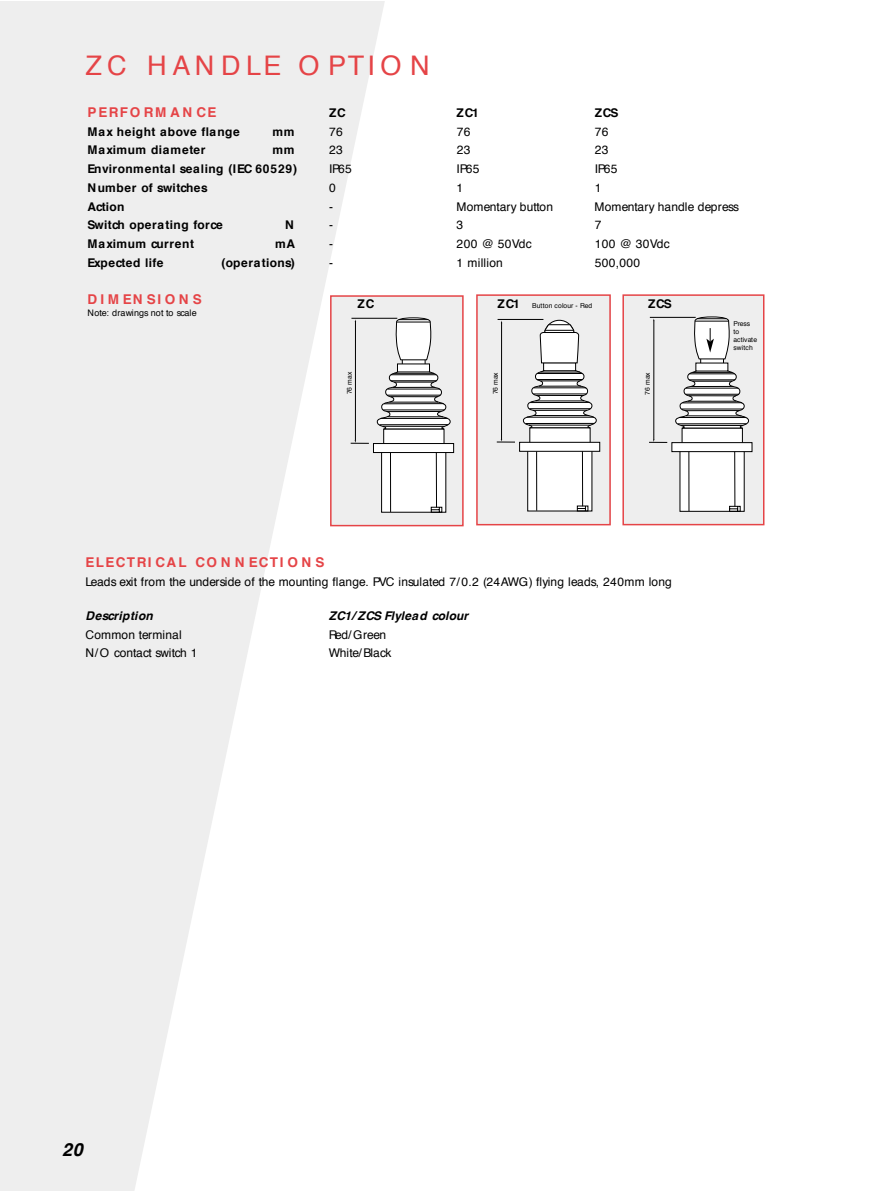
<style>
.page{position:relative;width:893px;height:1191px;background:#fff}
.page>*{position:absolute;margin:0;border:0;box-sizing:border-box;transform-origin:0 0}
.t1{font:27px "Helvetica";letter-spacing:.18em;color:#e54447}
.t2{font:italic 700 18px "Helvetica";color:#000}
.t3{font:700 13.5px "Helvetica";letter-spacing:.11em;color:#e54447}
.t4{font:700 13.5px "Helvetica";letter-spacing:.27em;color:#e54447}
.t5{font:12px "Helvetica";letter-spacing:.015em;color:#000}
.t6{font:700 12px/18.8px "Helvetica";letter-spacing:.04em;color:#000}
.t7{font:italic 700 12px "Helvetica";color:#000}
.t8{font:12px "Helvetica";letter-spacing:.035em;color:#000}
.t9{font:12px "Helvetica";letter-spacing:-.02em;color:#000}
.t10{font:italic 700 12px "Helvetica";letter-spacing:.03em;color:#000}
.t11{font:12px "Helvetica";letter-spacing:-.01em;color:#000}
.t12{font:12px "Helvetica";letter-spacing:-.04em;color:#000}
.t13{font:9px "Helvetica";letter-spacing:.015em;color:#000}
.t14{font:6.75px/8.1px "Helvetica";color:#000}
.t15{font:6.75px "Helvetica";letter-spacing:.02em;color:#000}
</style>
<div class="page">
<svg style="left:0;top:2px;width:386px;height:1189px;fill:#eee"></svg>
<div style="left:331px;top:296px;width:132px;height:230px;background:#eee"></div>
<svg style="left:377px;top:371px;width:73px;height:59px"></svg>
<svg style="left:402px;top:360px;width:23px;height:4px"></svg>
<div style="left:381px;top:451px;width:65px;height:61px;background:#fff;border:1px solid #000"></div>
<div style="left:383px;top:429px;width:61px;height:16px;background:#fff"></div>
<hr style="left:381px;top:418px;width:67px;height:1px;background:#000">
<hr style="left:387px;top:411px;width:54px;height:1px;background:#000">
<hr style="left:383px;top:410px;width:61px;height:1px;background:#000">
<hr style="left:384px;top:403px;width:59px;height:1px;background:#000">
<hr style="left:351px;top:318px;width:46px;height:1px;background:#000">
<hr style="left:355px;top:322px;width:1px;height:119px;background:#000">
<svg style="left:350px;top:440px;width:19px;height:4px"></svg>
<div style="left:373px;top:443px;width:81px;height:10px;background:#fff;border:1px solid #000"></div>
<hr style="left:390px;top:453px;width:1px;height:59px;background:#000">
<hr style="left:436px;top:453px;width:1px;height:55px;background:#000">
<svg style="left:431px;top:507px;width:11px;height:6px"></svg>
<hr style="left:379px;top:424px;width:69px;height:1px;background:#000">
<hr style="left:389px;top:402px;width:49px;height:1px;background:#000">
<hr style="left:387px;top:416px;width:56px;height:1px;background:#000">
<hr style="left:383px;top:426px;width:61px;height:1px;background:#000">
<hr style="left:390px;top:396px;width:47px;height:1px;background:#000">
<hr style="left:387px;top:395px;width:53px;height:1px;background:#000">
<hr style="left:387px;top:389px;width:53px;height:1px;background:#000">
<hr style="left:393px;top:387px;width:42px;height:1px;background:#000">
<hr style="left:394px;top:382px;width:39px;height:1px;background:#000">
<hr style="left:390px;top:380px;width:47px;height:1px;background:#000">
<hr style="left:391px;top:374px;width:45px;height:1px;background:#000">
<hr style="left:394px;top:373px;width:40px;height:1px;background:#000">
<div style="left:397px;top:364px;width:33px;height:8px;background:#fff"></div>
<svg style="left:395px;top:317px;width:36px;height:43px;background:#dedede"></svg>
<div style="left:330px;top:295px;width:133px;height:231px;border:2px solid #e54447"></div>
<div style="left:477px;top:295px;width:133px;height:230px;background:#eee"></div>
<svg style="left:544px;top:320px;width:30px;height:30px"></svg>
<div style="left:527px;top:450px;width:65px;height:61px;background:#fff;border:1px solid #000"></div>
<div style="left:529px;top:428px;width:61px;height:15px;background:#fff"></div>
<hr style="left:497px;top:319px;width:46px;height:1px;background:#000">
<hr style="left:501px;top:323px;width:1px;height:116px;background:#000">
<svg style="left:497px;top:439px;width:18px;height:4px"></svg>
<div style="left:519px;top:442px;width:81px;height:10px;background:#fff;border:1px solid #000"></div>
<hr style="left:536px;top:452px;width:1px;height:59px;background:#000">
<hr style="left:582px;top:451px;width:1px;height:55px;background:#000">
<svg style="left:577px;top:506px;width:11px;height:5px"></svg>
<svg style="left:523px;top:324px;width:73px;height:104px"></svg>
<div style="left:476px;top:294px;width:134px;height:231px;border:2px solid #e54447"></div>
<div style="left:623px;top:295px;width:140px;height:230px;background:#eee"></div>
<div style="left:679px;top:450px;width:65px;height:62px;background:#fff;border:1px solid #000"></div>
<div style="left:681px;top:428px;width:61px;height:16px;background:#fff"></div>
<hr style="left:650px;top:317px;width:45px;height:1px;background:#000">
<hr style="left:653px;top:321px;width:1px;height:119px;background:#000">
<svg style="left:649px;top:439px;width:18px;height:4px"></svg>
<div style="left:671px;top:442px;width:81px;height:10px;background:#fff;border:1px solid #000"></div>
<hr style="left:688px;top:452px;width:1px;height:59px;background:#000">
<hr style="left:734px;top:452px;width:1px;height:55px;background:#000">
<svg style="left:729px;top:506px;width:11px;height:6px"></svg>
<div style="left:622px;top:294px;width:142px;height:231px;border:2px solid #e54447"></div>
<svg style="left:675px;top:316px;width:74px;height:113px"></svg>
<h1 class="t1" style="left:86px;top:54px;width:345px">ZC HANDLE O PTIO N</h1>
<p class="t3" style="left:87px;top:106px;width:130px">PERFO RM AN CE</p>
<p class="t6" style="left:87px;top:123px;width:154px">Max height above flange</p>
<p class="t6" style="left:272px;top:123px;width:24px">mm</p>
<p class="t6" style="left:87px;top:142px;width:120px">Maximum diameter</p>
<p class="t6" style="left:87px;top:142px;width:211px;text-indent:185px">mm<br>Environmental sealing (IEC 60529)<br>Number of switches<br>Action<br>Switch operating force</p>
<p class="t6" style="left:285px;top:217px;width:10px">N</p>
<p class="t6" style="left:87px;top:235px;width:108px">Maximum current</p>
<p class="t6" style="left:275px;top:235px;width:22px">mA</p>
<p class="t6" style="left:87px;top:254px;width:77px">Expected life</p>
<p class="t6" style="left:221px;top:254px;width:75px">(operations)</p>
<p class="t4" style="left:87px;top:294px;width:116px">DIMENSIONS</p>
<p class="t13" style="left:87px;top:309px;width:111px">Note: drawings not to scale</p>
<p class="t6" style="left:329px;top:104px;width:18px">ZC</p>
<p class="t6" style="left:456px;top:104px;width:24px">ZC1</p>
<p class="t6" style="left:594px;top:104px;width:25px">ZCS</p>
<p class="t5" style="left:329px;top:126px;width:15px">76</p>
<p class="t5" style="left:456px;top:126px;width:15px">76</p>
<p class="t5" style="left:594px;top:126px;width:15px">76</p>
<p class="t5" style="left:329px;top:145px;width:15px">23</p>
<p class="t5" style="left:456px;top:145px;width:15px">23</p>
<p class="t5" style="left:594px;top:145px;width:15px">23</p>
<p class="t5" style="left:329px;top:164px;width:24px">IP65</p>
<p class="t5" style="left:456px;top:164px;width:24px">IP65</p>
<p class="t5" style="left:594px;top:164px;width:24px">IP65</p>
<p class="t5" style="left:329px;top:183px;width:8px">0</p>
<p class="t5" style="left:456px;top:183px;width:8px">1</p>
<p class="t5" style="left:594px;top:183px;width:8px">1</p>
<p class="t5" style="left:329px;top:201px;width:5px">-</p>
<p class="t5" style="left:456px;top:201px;width:98px">Momentary button</p>
<p class="t5" style="left:594px;top:201px;width:146px">Momentary handle depress</p>
<p class="t5" style="left:329px;top:220px;width:5px">-</p>
<p class="t5" style="left:456px;top:220px;width:8px">3</p>
<p class="t5" style="left:594px;top:220px;width:8px">7</p>
<p class="t5" style="left:329px;top:239px;width:5px">-</p>
<p class="t8" style="left:456px;top:239px;width:77px">200 @ 50Vdc</p>
<p class="t8" style="left:594px;top:239px;width:77px">100 @ 30Vdc</p>
<p class="t5" style="left:329px;top:258px;width:5px">-</p>
<p class="t5" style="left:456px;top:258px;width:48px">1 million</p>
<p class="t5" style="left:594px;top:258px;width:47px">500,000</p>
<p class="t6" style="left:357px;top:295px;width:18px">ZC</p>
<p class="t6" style="left:497px;top:295px;width:24px">ZC1</p>
<p class="t6" style="left:648px;top:295px;width:25px">ZCS</p>
<p class="t15" style="left:532px;top:303px;width:61px">Button colour - Red</p>
<p class="t14" style="left:346px;top:394px;width:24px;rotate:-90deg">76 max</p>
<p class="t14" style="left:492px;top:394px;width:24px;rotate:-90deg">76 max</p>
<p class="t14" style="left:644px;top:395px;width:24px;rotate:-90deg">76 max</p>
<p class="t14" style="left:733px;top:320px;width:25px">Press to activate switch</p>
<p class="t3" style="left:86px;top:557px;width:240px">ELECTRI CAL CO N N ECTI O N S</p>
<p class="t5" style="left:86px;top:576px;width:587px">Leads exit from the underside of the mounting flange. PVC insulated 7/ 0.2 (24AWG) flying leads, 240mm long</p>
<p class="t10" style="left:86px;top:611px;width:69px">Description</p>
<p class="t7" style="left:329px;top:611px;width:141px">ZC1/ ZCS Flylead colour</p>
<p class="t5" style="left:86px;top:629px;width:98px">Common terminal</p>
<p class="t12" style="left:329px;top:629px;width:59px">Red/Green</p>
<p class="t9" style="left:86px;top:648px;width:113px">N/ O contact switch 1</p>
<p class="t11" style="left:329px;top:648px;width:64px">White/ Black</p>
<h2 class="t2" style="left:62px;top:1142px;width:22px">20</h2>
</div>
